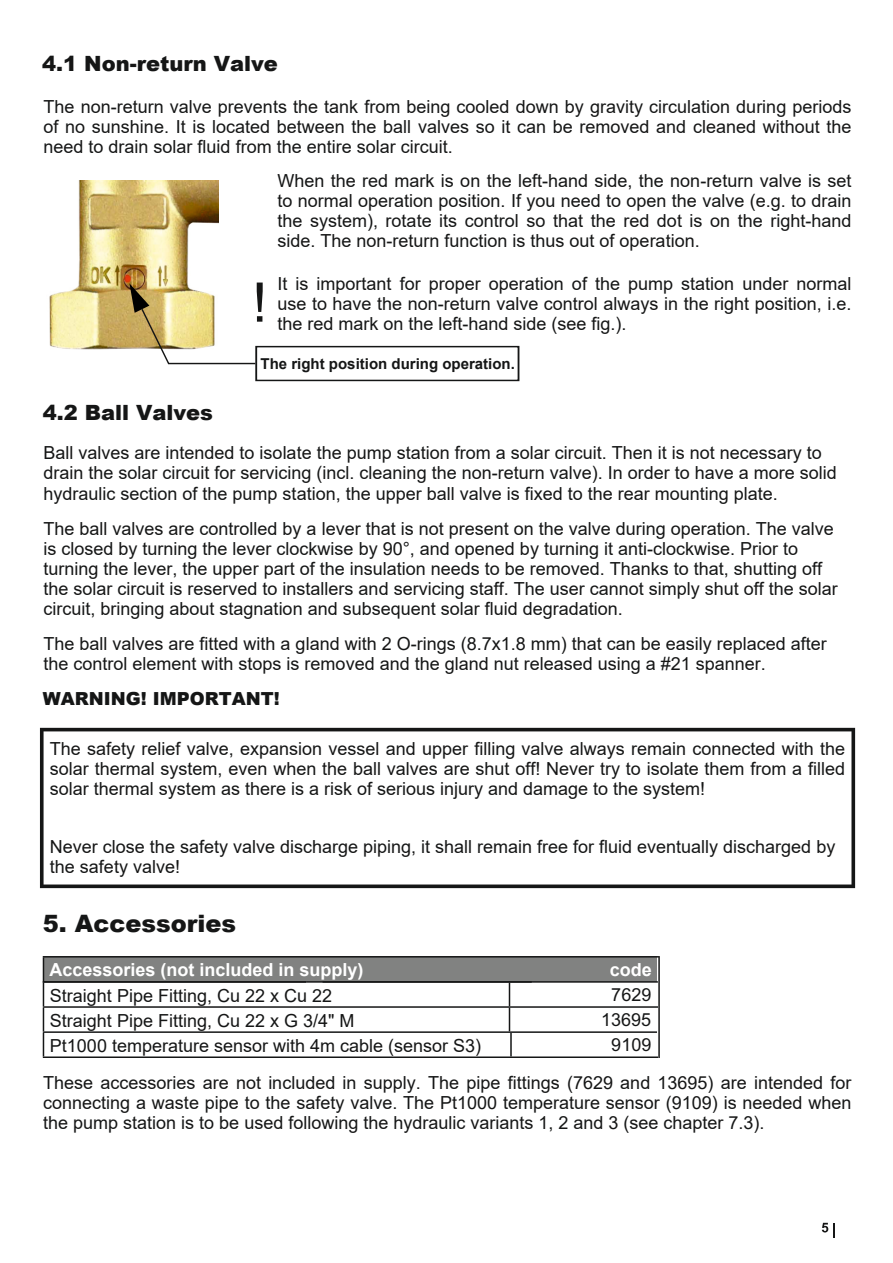
<style>
.page{position:relative;width:893px;height:1263px;background:#fff}
.page>*{position:absolute;margin:0;border:0;box-sizing:border-box;transform-origin:0 0}
.t1{font:54.6px "Arial";color:#151616}
.t2{font:900 24px "Arial";color:#151616}
.t3{font:900 21px "Arial";color:#151616}
.t4{font:18px/20.1px "Arial";color:#151616}
.t5{font:18px/20.1px "Arial";color:#151616;text-align:justify}
.t6{font:700 18px "Arial";color:#fff}
.t7{font:900 18px "Arial";color:#151616}
.t8{font:700 15px "Arial";color:#151616}
</style>
<div class="page">
<svg style="left:822px;top:1223px;width:12px;height:14px"></svg>
<svg style="left:40px;top:728px;width:815px;height:160px"></svg>
<img style="left:49px;top:181px;width:170px;height:169px">
<div style="left:255px;top:346px;width:264px;height:35px;border:2px solid #151616"></div>
<svg style="left:129px;top:283px;width:128px;height:82px"></svg>
<div style="left:44px;top:957px;width:613px;height:25px;background:#818281"></div>
<hr style="left:44px;top:956px;width:614px;height:1px;background:#151616">
<hr style="left:658px;top:957px;width:2px;height:100px;background:#151616">
<hr style="left:306px;top:981px;width:226px;height:2px;background:#151616">
<hr style="left:43px;top:981px;width:263px;height:2px;background:#151616">
<hr style="left:323px;top:981px;width:335px;height:2px;background:#151616">
<hr style="left:43px;top:1006px;width:615px;height:2px;background:#151616">
<hr style="left:43px;top:1031px;width:614px;height:2px;background:#151616">
<hr style="left:43px;top:1056px;width:615px;height:2px;background:#151616">
<svg style="left:43px;top:957px;width:1px;height:99px"></svg>
<svg style="left:509px;top:983px;width:1px;height:48px"></svg>
<hr style="left:510px;top:1033px;width:2px;height:23px;background:#151616">
<p class="t3" style="left:42px;top:56px;width:237px">4.1 Non-return Valve</p>
<p class="t5" style="left:44px;top:96px;width:809px">The non-return valve prevents the tank from being cooled down by gravity circulation during periods of no sunshine. It is located between the ball valves so it can be removed and cleaned without the need to drain solar fluid from the entire solar circuit.</p>
<h1 class="t1" style="left:252px;top:282px;width:17px">!</h1>
<p class="t4" style="left:277px;top:170px;width:576px;text-align:justify">When the red mark is on the left-hand side, the non-return valve is set to normal operation position. If you need to open the valve (e.g. to drain the system), rotate its control so that the red dot is on the right-hand side. The non-return function is thus out of operation.</p>
<p class="t4" style="left:277px;top:273px;width:576px;text-align:justify">It is important for proper operation of the pump station under normal use to have the non-return valve control always in the right position, i.e. the red mark on the left-hand side (see fig.).</p>
<p class="t8" style="left:261px;top:353px;width:256px">The right position during operation.</p>
<p class="t3" style="left:43px;top:405px;width:172px">4.2 Ball Valves</p>
<p class="t4" style="left:44px;top:443px;width:795px">Ball valves are intended to isolate the pump station from a solar circuit. Then it is not necessary to drain the solar circuit for servicing (incl. cleaning the non-return valve). In order to have a more solid hydraulic section of the pump station, the upper ball valve is fixed to the rear mounting plate.</p>
<p class="t4" style="left:44px;top:518px;width:796px">The ball valves are controlled by a lever that is not present on the valve during operation. The valve is closed by turning the lever clockwise by 90°, and opened by turning it anti-clockwise. Prior to turning the lever, the upper part of the insulation needs to be removed. Thanks to that, shutting off the solar circuit is reserved to installers and servicing staff. The user cannot simply shut off the solar circuit, bringing about stagnation and subsequent solar fluid degradation.</p>
<p class="t4" style="left:44px;top:633px;width:785px">The ball valves are fitted with a gland with 2 O-rings (8.7x1.8 mm) that can be easily replaced after the control element with stops is removed and the gland nut released using a #21 spanner.</p>
<p class="t7" style="left:43px;top:685px;width:238px">WARNING! IMPORTANT!</p>
<p class="t4" style="left:50px;top:738px;width:797px;text-align:justify">The safety relief valve, expansion vessel and upper filling valve always remain connected with the solar thermal system, even when the ball valves are shut off! Never try to isolate them from a filled solar thermal system as there is a risk of serious injury and damage to the system!</p>
<p class="t4" style="left:50px;top:836px;width:787px">Never close the safety valve discharge piping, it shall remain free for fluid eventually discharged by the safety valve!</p>
<h2 class="t2" style="left:43px;top:915px;width:195px">5. Accessories</h2>
<p class="t6" style="left:49px;top:957px;width:316px">Accessories (not included in supply)</p>
<p class="t4" style="left:50px;top:982px;width:306px;line-height:25.2px">Straight Pipe Fitting, Cu 22 x Cu 22<br>Straight Pipe Fitting, Cu 22 x G 3/4" M</p>
<p class="t5" style="left:50px;top:1035px;width:433px">Pt1000 temperature sensor with 4m cable (sensor S3)</p>
<p class="t6" style="left:610px;top:957px;width:44px">code</p>
<p class="t5" style="left:601px;top:984px;width:52px;line-height:25.2px;text-align:center">7629<br>13695<br>9109</p>
<p class="t5" style="left:43px;top:1072px;width:810px">These accessories are not included in supply. The pipe fittings (7629 and 13695) are intended for connecting a waste pipe to the safety valve. The Pt1000 temperature sensor (9109) is needed when the pump station is to be used following the hydraulic variants 1, 2 and 3 (see chapter 7.3).</p>
</div>
